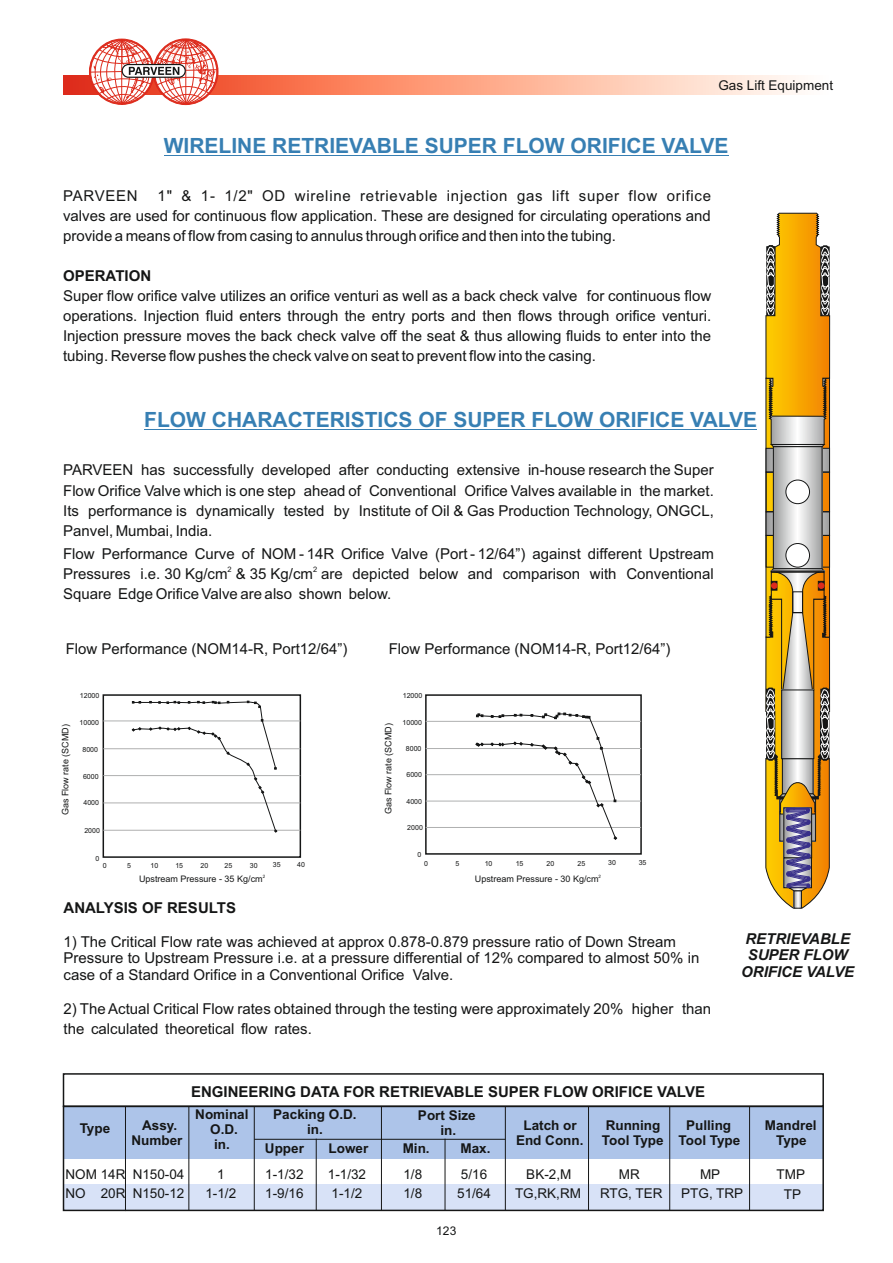
<style>
.page{position:relative;width:893px;height:1263px;background:#fff}
.page>*{position:absolute;margin:0;border:0;box-sizing:border-box;transform-origin:0 0}
.t1{font:700 21px "Arial";color:#377fb3}
.t2{font:15px/20.1px "Arial";color:#151616;text-align:justify}
.t3{font:700 15px "Arial";color:#151616}
.t4{font:italic 700 15px/16.8px "Arial";color:#151616;text-align:center}
.t5{font:15px "Arial";letter-spacing:.05em;color:#151616}
.t6{font:700 13.5px/15.1px "Arial";color:#151616;text-align:center}
.t7{font:13.5px/19.6px "Arial";color:#151616}
.t8{font:12px "Arial";color:#151616}
.t9{font:9px "Arial";color:#151616}
.t10{font:7.5px "Arial";color:#151616}
.t11{font:7.05px "Arial";color:#151616}
.t12{font:4.5px "Arial";color:#151616}
</style>
<div class="page">
<div style="left:63px;top:1184px;width:760px;height:26px;background:#d8e2f7"></div>
<div style="left:63px;top:1106px;width:760px;height:53px;background:#adc4e9"></div>
<hr style="left:164px;top:155px;width:564px;height:1px;background:#377fb3">
<div style="left:63px;top:1105px;width:761px;height:106px;border:2px solid #151616"></div>
<hr style="left:505px;top:1106px;width:1px;height:104px;background:#151616">
<hr style="left:381px;top:1106px;width:1px;height:104px;background:#151616">
<hr style="left:254px;top:1139px;width:251px;height:1px;background:#151616">
<hr style="left:316px;top:1139px;width:1px;height:71px;background:#151616">
<hr style="left:445px;top:1139px;width:1px;height:71px;background:#151616">
<hr style="left:588px;top:1106px;width:1px;height:104px;background:#151616">
<hr style="left:669px;top:1106px;width:1px;height:104px;background:#151616">
<hr style="left:749px;top:1106px;width:1px;height:104px;background:#151616">
<hr style="left:125px;top:1107px;width:1px;height:104px;background:#151616">
<hr style="left:188px;top:1106px;width:1px;height:104px;background:#151616">
<hr style="left:254px;top:1106px;width:1px;height:104px;background:#151616">
<div style="left:63px;top:1073px;width:761px;height:34px;border:2px solid #151616"></div>
<svg style="left:765px;top:212px;width:65px;height:697px;background:#c9a458"></svg>
<hr style="left:144px;top:429px;width:613px;height:1px;background:#377fb3">
<div style="left:425px;top:694px;width:217px;height:161px;border:2px solid #151616"></div>
<hr style="left:426px;top:721px;width:215px;height:1px;background:#afb0b0">
<hr style="left:426px;top:748px;width:215px;height:1px;background:#afb0b0">
<hr style="left:426px;top:774px;width:215px;height:1px;background:#afb0b0">
<hr style="left:426px;top:801px;width:215px;height:1px;background:#afb0b0">
<hr style="left:426px;top:827px;width:215px;height:1px;background:#afb0b0">
<svg style="left:475px;top:712px;width:142px;height:128px"></svg>
<div style="left:103px;top:694px;width:198px;height:164px;border:2px solid #151616"></div>
<hr style="left:103px;top:720px;width:197px;height:1px;background:#afb0b0">
<hr style="left:103px;top:748px;width:197px;height:1px;background:#afb0b0">
<hr style="left:103px;top:775px;width:197px;height:1px;background:#afb0b0">
<hr style="left:103px;top:802px;width:197px;height:1px;background:#afb0b0">
<hr style="left:103px;top:830px;width:197px;height:1px;background:#afb0b0">
<svg style="left:132px;top:701px;width:145px;height:131px"></svg>
<svg style="left:64px;top:76px;width:735px;height:18px;background:#fca98f"></svg>
<svg style="left:85px;top:38px;width:138px;height:67px"></svg>
<p class="t7" style="left:718px;top:77px;width:116px">Gas Lift Equipment</p>
<h1 class="t1" style="left:164px;top:138px;width:566px">WIRELINE RETRIEVABLE SUPER FLOW ORIFICE VALVE</h1>
<p class="t2" style="left:63px;top:187px;width:650px;text-indent:94px">1" &amp; 1- 1/2" OD wireline retrievable injection gas lift super flow orifice valves are used for continuous flow application. These are designed for circulating operations and provide a means of flow from casing to annulus through orifice and then into the tubing.</p>
<p class="t3" style="left:63px;top:270px;width:90px">OPERATION</p>
<p class="t2" style="left:63px;top:287px;width:650px">Super flow orifice valve utilizes an orifice venturi as well as a back check valve for continuous flow operations. Injection fluid enters through the entry ports and then flows through orifice venturi.<br>Injection pressure moves the back check valve off the seat &amp; thus allowing fluids to enter into the tubing. Reverse flow pushes the check valve on seat to prevent flow into the casing.</p>
<p class="t5" style="left:63px;top:190px;width:76px">PARVEEN</p>
<h1 class="t1" style="left:144px;top:412px;width:614px">FLOW CHARACTERISTICS OF SUPER FLOW ORIFICE VALVE</h1>
<p class="t2" style="left:63px;top:461px;width:652px">PARVEEN has successfully developed after conducting extensive in-house research the Super Flow Orifice Valve which is one step ahead of Conventional Orifice Valves available in the market.<br>Its performance is dynamically tested by Institute of Oil &amp; Gas Production Technology, ONGCL, Panvel, Mumbai, India.</p>
<p class="t2" style="left:63px;top:545px;width:652px">Flow Performance Curve of NOM - 14R Orifice Valve (Port - 12/64”) against different Upstream</p>
<p class="t10" style="left:228px;top:566px;width:6px">2</p>
<p class="t10" style="left:313px;top:566px;width:6px">2</p>
<p class="t2" style="left:63px;top:565px;width:652px">Pressures i.e. 30 Kg/cm &amp; 35 Kg/cm are depicted below and comparison with Conventional<br>Square Edge Orifice Valve are also shown below.</p>
<p class="t2" style="left:66px;top:640px;width:283px">Flow Performance (NOM14-R, Port12/64”)</p>
<p class="t2" style="left:389px;top:640px;width:283px">Flow Performance (NOM14-R, Port12/64”)</p>
<p class="t11" style="left:80px;top:693px;width:21px">12000</p>
<p class="t11" style="left:403px;top:693px;width:21px">12000</p>
<p class="t11" style="left:80px;top:720px;width:21px">10000</p>
<p class="t9" style="left:62px;top:815px;width:93px;rotate:-90deg">Gas Flow rate (SCMD)</p>
<p class="t9" style="left:385px;top:814px;width:93px;rotate:-90deg">Gas Flow rate (SCMD)</p>
<p class="t11" style="left:83px;top:747px;width:17px">8000</p>
<p class="t11" style="left:83px;top:774px;width:17px">6000</p>
<p class="t11" style="left:84px;top:800px;width:17px">4000</p>
<p class="t11" style="left:402px;top:720px;width:21px">10000</p>
<p class="t11" style="left:406px;top:745px;width:17px">8000</p>
<p class="t11" style="left:406px;top:772px;width:17px">6000</p>
<p class="t11" style="left:406px;top:798px;width:17px">4000</p>
<p class="t11" style="left:84px;top:828px;width:17px">2000</p>
<p class="t11" style="left:407px;top:825px;width:17px">2000</p>
<p class="t11" style="left:95px;top:855px;width:5px">0</p>
<p class="t11" style="left:103px;top:863px;width:5px">0</p>
<p class="t11" style="left:127px;top:863px;width:5px">5</p>
<p class="t11" style="left:151px;top:863px;width:9px">10</p>
<p class="t11" style="left:175px;top:863px;width:9px">15</p>
<p class="t11" style="left:201px;top:863px;width:9px">20</p>
<p class="t11" style="left:224px;top:863px;width:9px">25</p>
<p class="t11" style="left:250px;top:862px;width:9px">30</p>
<p class="t11" style="left:273px;top:862px;width:9px">35</p>
<p class="t11" style="left:297px;top:862px;width:9px">40</p>
<p class="t11" style="left:417px;top:852px;width:5px">0</p>
<p class="t11" style="left:424px;top:861px;width:5px">0</p>
<p class="t11" style="left:455px;top:861px;width:5px">5</p>
<p class="t11" style="left:485px;top:861px;width:9px">10</p>
<p class="t11" style="left:516px;top:860px;width:9px">15</p>
<p class="t11" style="left:547px;top:860px;width:9px">20</p>
<p class="t11" style="left:578px;top:860px;width:9px">25</p>
<p class="t11" style="left:608px;top:860px;width:9px">30</p>
<p class="t11" style="left:639px;top:859px;width:9px">35</p>
<p class="t9" style="left:139px;top:876px;width:125px">Upstream Pressure - 35 Kg/cm</p>
<p class="t12" style="left:598px;top:874px;width:4px">2</p>
<p class="t12" style="left:263px;top:874px;width:4px">2</p>
<p class="t9" style="left:475px;top:876px;width:125px">Upstream Pressure - 30 Kg/cm</p>
<p class="t3" style="left:63px;top:902px;width:174px">ANALYSIS OF RESULTS</p>
<p class="t2" style="left:63px;top:934px;width:637px;line-height:16.8px;text-align:left">1) The Critical Flow rate was achieved at approx 0.878-0.879 pressure ratio of Down Stream<br>Pressure to Upstream Pressure i.e. at a pressure differential of 12% compared to almost 50% in case of a Standard Orifice in a Conventional Orifice Valve.</p>
<p class="t2" style="left:63px;top:999px;width:649px">2) The Actual Critical Flow rates obtained through the testing were approximately 20% higher than the calculated theoretical flow rates.</p>
<p class="t3" style="left:191px;top:1086px;width:515px">ENGINEERING DATA FOR RETRIEVABLE SUPER FLOW ORIFICE VALVE</p>
<p class="t4" style="left:741px;top:931px;width:115px">RETRIEVABLE<br>SUPER FLOW<br>ORIFICE VALVE</p>
<p class="t6" style="left:80px;top:1122px;width:32px">Type</p>
<p class="t6" style="left:131px;top:1119px;width:53px">Assy.<br>Number</p>
<p class="t6" style="left:195px;top:1108px;width:55px">Nominal<br>O.D.<br>in.</p>
<p class="t7" style="left:205px;top:1165px;width:32px;text-align:center">1<br>1-1/2</p>
<p class="t7" style="left:65px;top:1165px;width:62px">NOM 14R<br>NO 20R</p>
<p class="t7" style="left:133px;top:1165px;width:53px">N150-04<br>N150-12</p>
<p class="t6" style="left:273px;top:1108px;width:85px">Packing O.D. in.</p>
<p class="t6" style="left:265px;top:1141px;width:41px">Upper</p>
<p class="t6" style="left:329px;top:1142px;width:41px">Lower</p>
<p class="t6" style="left:403px;top:1142px;width:28px">Min.</p>
<p class="t6" style="left:460px;top:1142px;width:32px">Max.</p>
<p class="t6" style="left:418px;top:1109px;width:59px">Port Size in.</p>
<p class="t6" style="left:516px;top:1118px;width:69px">Latch or<br>End Conn.</p>
<p class="t6" style="left:602px;top:1119px;width:63px;text-align:left">Running<br>Tool Type</p>
<p class="t6" style="left:679px;top:1118px;width:63px">Pulling<br>Tool Type</p>
<p class="t6" style="left:765px;top:1118px;width:53px">Mandrel<br>Type</p>
<p class="t7" style="left:776px;top:1166px;width:30px;text-align:center">TMP<br>TP</p>
<p class="t7" style="left:265px;top:1165px;width:40px">1-1/32<br>1-9/16</p>
<p class="t7" style="left:328px;top:1165px;width:40px">1-1/32<br>1-1/2</p>
<p class="t7" style="left:403px;top:1165px;width:20px">1/8<br>1/8</p>
<p class="t7" style="left:457px;top:1165px;width:35px">5/16<br>51/64</p>
<p class="t7" style="left:515px;top:1165px;width:68px;text-align:center">BK-2,M<br>TG,RK,RM</p>
<p class="t7" style="left:600px;top:1165px;width:64px;text-align:center">MR<br>RTG, TER</p>
<p class="t7" style="left:681px;top:1165px;width:64px;text-align:center">MP<br>PTG, TRP</p>
<p class="t8" style="left:436px;top:1226px;width:22px">123</p>
</div>
